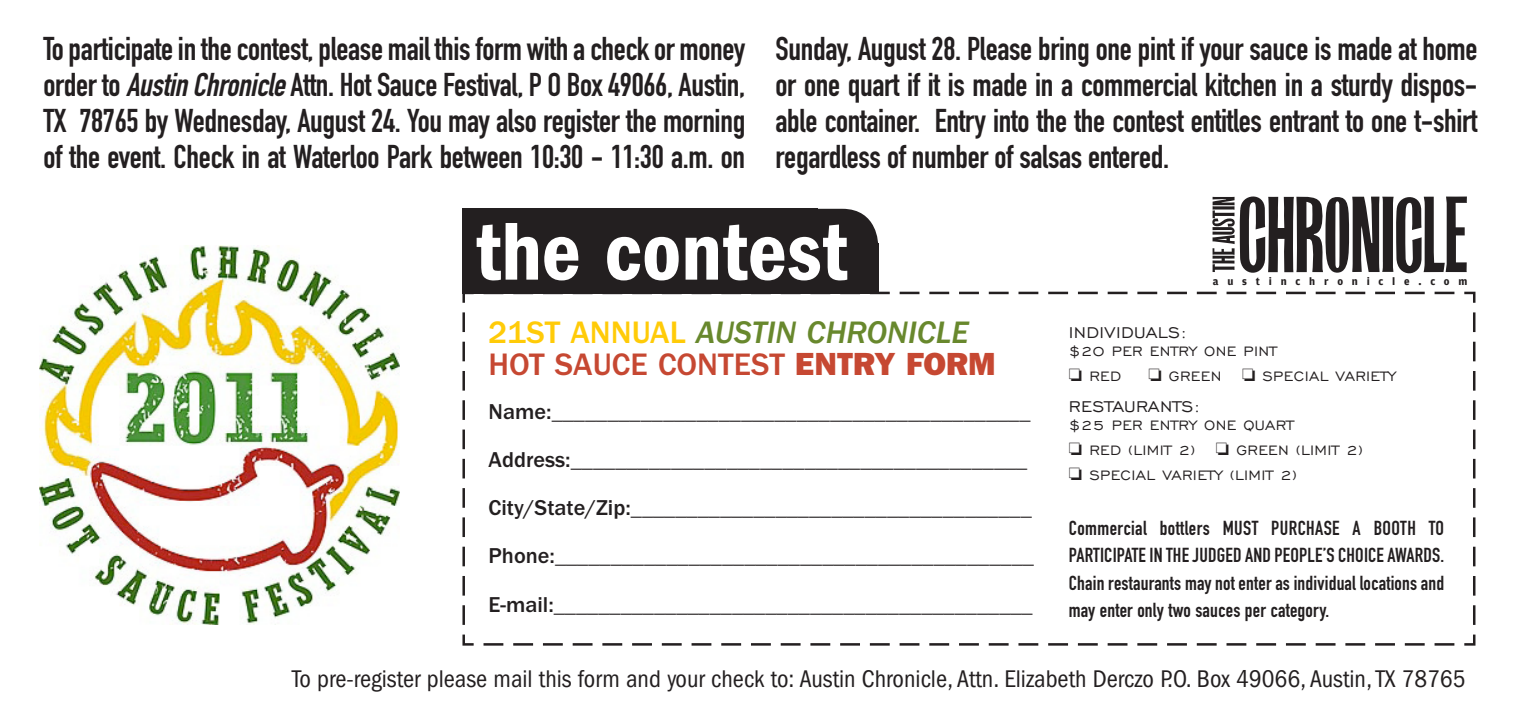
<style>
.page{position:relative;width:1530px;height:720px;background:#fff}
.page>*{position:absolute;margin:0;border:0;box-sizing:border-box;transform-origin:0 0}
.t1{font:85px "ITC Franklin Gothic Std Dm Cd";color:#fff}
.t2{font:32.5px/36.2px "DIN Engschrift";letter-spacing:-.01em;color:#231f20;text-align:justify}
.t3{font:32.25px/32.2px "ITC Franklin Gothic Std Med It";color:#68882d}
.t4{font:condensed 25px "ITC Franklin Gothic Std";color:#231f20}
.t5{font:500 22.25px "ITC Franklin Gothic Std";color:#231f20}
.t6{font:20px/27.5px "DIN Engschrift";letter-spacing:.01em;color:#231f20;text-align:justify}
.t7{font:20px "Engravers Gothic BT";letter-spacing:.02em;color:#231f20}
.t8{font:17.5px "Engravers Gothic BT";letter-spacing:.02em;color:#231f20}
.t9{font:700 10.75px "Amplitude";letter-spacing:.81em;color:#231f20}
.s1{font-style:italic}
.s2{font-family:"ITC Franklin Gothic Std";font-weight:500;color:#ffcb08}
.s3{font-family:"ITC Franklin Gothic Std";font-weight:500;color:#c64832}
.s4{font-family:"ITC Franklin Gothic Std Hvy";color:#c64832}
</style>
<div class="page">
<img style="left:40px;top:246px;width:360px;height:379px">
<svg style="left:462px;top:290px;width:1014px;height:356px"></svg>
<div style="left:464px;top:243px;width:414px;height:51px;background:#231f20"></div>
<div style="left:463px;top:209px;width:415px;height:85px;background:#231f20;border-radius:36px"></div>
<svg style="left:1212px;top:197px;width:255px;height:77px"></svg>
<p class="t2" style="left:43px;top:30px;width:703px">To participate in the contest, please mail this form with a check or money order to <span class="s1">AustinChronicle</span>Attn. Hot Sauce Festival, P O Box 49066, Austin, TX 78765 by Wednesday, August 24. You may also register the morning of the event. Check in at Waterloo Park between 10:30 - 11:30 a.m. on</p>
<p class="t2" style="left:776px;top:30px;width:703px">Sunday, August 28. Please bring one pint if your sauce is made at home or one quart if it is made in a commercial kitchen in a sturdy dispos&shy;able container. Entry into the the contest entitles entrant to one t-shirt regardless of number of salsas entered.</p>
<p class="t1" style="left:475px;top:203px;width:374px">the contest</p>
<p class="t3" style="left:489px;top:317px;width:509px"><span class="s2">21ST Annual</span> AUSTIN CHRONICLE<br><span class="s3">Hot Sauce Contest</span> <span class="s4">ENTRY FORM</span></p>
<p class="t5" style="left:489px;top:399px;width:543px">Name:___________________________________________</p>
<p class="t5" style="left:489px;top:447px;width:540px">Address:_________________________________________</p>
<p class="t5" style="left:489px;top:495px;width:545px">City/State/Zip:____________________________________</p>
<p class="t5" style="left:489px;top:544px;width:547px">Phone:___________________________________________</p>
<p class="t5" style="left:489px;top:592px;width:546px">E-mail:___________________________________________</p>
<p class="t9" style="left:1213px;top:276px;width:256px">austinchronicle.com</p>
<p class="t7" style="left:1069px;top:322px;width:120px">Indivi duals:</p>
<p class="t8" style="left:1069px;top:341px;width:209px">$20 per entry one pi nt</p>
<p class="t8" style="left:1069px;top:366px;width:54px">❏ Red</p>
<p class="t8" style="left:1149px;top:366px;width:249px">❏ Green ❏ Special Vari ety</p>
<p class="t7" style="left:1069px;top:396px;width:133px">Restaurants:</p>
<p class="t8" style="left:1069px;top:415px;width:226px">$25 per entry one quart</p>
<p class="t8" style="left:1069px;top:440px;width:296px">❏ Red (limit 2) ❏ Green (limit 2)</p>
<p class="t8" style="left:1069px;top:465px;width:230px">❏ Special Vari ety (li mit 2)</p>
<p class="t6" style="left:1069px;top:514px;width:377px">Commercial bottlers MUST PURCHASE A BOOTH TO PARTICIPATE IN THE JUDGED AND PEOPLE’S CHOICE AWARDS.<br>Chain restaurants may not enter as individual locations and may enter only two sauces per category.</p>
<p class="t4" style="left:292px;top:665px;width:1175px">To pre-register please mail this form and your check to: Austin Chronicle, Attn. Elizabeth Derczo P.O. Box 49066, Austin, TX 78765</p>
</div>
